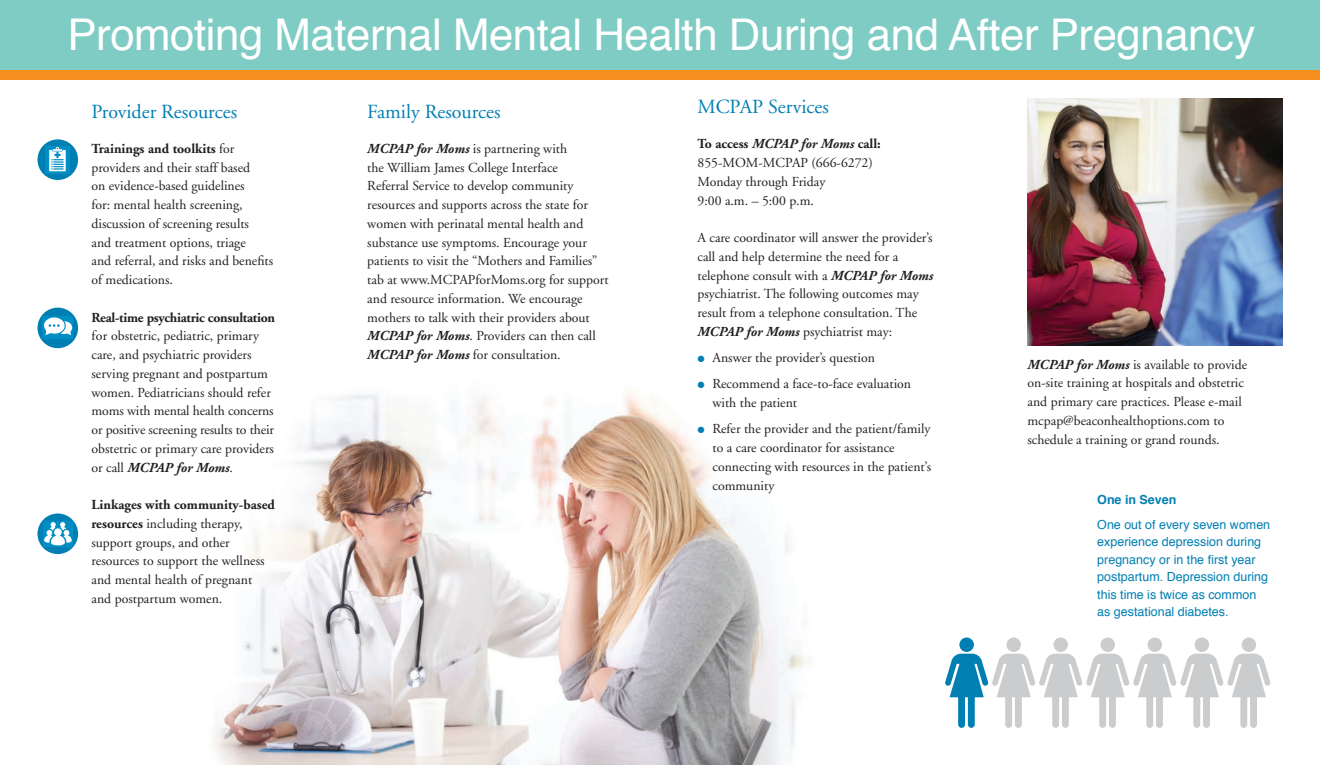
<style>
.page{position:relative;width:1320px;height:765px;background:#fff}
.page>*{position:absolute;margin:0;border:0;box-sizing:border-box;transform-origin:0 0}
.t1{font:43.75px "Helvetica";letter-spacing:-.01em;color:#fff}
.t2{font:20px "Adobe Garamond";color:#007fb2}
.t3{font:13.75px/18.8px "Adobe Garamond";color:#231f20}
.t4{font:700 13.75px "Adobe Garamond";letter-spacing:-.02em;color:#231f20}
.t5{font:12.5px/17.5px "Helvetica";color:#007fb2}
.t6{font:700 12.5px "Helvetica";color:#007fb2}
.s1{font-weight:700}
.s2{font-weight:700;font-style:italic}
.s3{font-family:"Mathematical Pi Six";font-size:8.75px;color:#007fb2}
</style>
<div class="page">
<img style="left:215px;top:389px;width:593px;height:376px">
<img style="left:1028px;top:99px;width:254px;height:247px">
<div style="left:0;top:0;width:1320px;height:73px;background:#7eccc3"></div>
<div style="left:0;top:71px;width:1320px;height:9px;background:#f68e1e"></div>
<div style="left:38px;top:139px;width:40px;height:41px;background:#007fb2;border-radius:50%"></div>
<div style="left:38px;top:308px;width:40px;height:40px;background:#007fb2;border-radius:50%"></div>
<svg style="left:38px;top:514px;width:40px;height:40px"></svg>
<div style="left:45px;top:146px;width:25px;height:28px;background:#008ec5"></div>
<svg style="left:49px;top:147px;width:17px;height:24px"></svg>
<div style="left:43px;top:317px;width:30px;height:22px;background:#008ec5"></div>
<svg style="left:44px;top:318px;width:28px;height:17px"></svg>
<div style="left:43px;top:521px;width:29px;height:25px;background:#008ec5"></div>
<svg style="left:44px;top:522px;width:28px;height:23px"></svg>
<div style="left:959px;top:638px;width:15px;height:14px;background:#007fb2;border-radius:50%"></div>
<div style="left:1006px;top:638px;width:15px;height:14px;background:#cbccce;border-radius:50%"></div>
<div style="left:1053px;top:638px;width:15px;height:14px;background:#cbccce;border-radius:50%"></div>
<div style="left:1101px;top:638px;width:14px;height:14px;background:#cbccce;border-radius:50%"></div>
<div style="left:1148px;top:638px;width:14px;height:14px;background:#cbccce;border-radius:50%"></div>
<div style="left:1195px;top:638px;width:14px;height:14px;background:#cbccce;border-radius:50%"></div>
<div style="left:1242px;top:638px;width:14px;height:14px;background:#cbccce;border-radius:50%"></div>
<svg style="left:945px;top:654px;width:325px;height:74px"></svg>
<h1 class="t1" style="left:68px;top:1px;width:1189px">Promoting Maternal Mental Health During and After Pregnancy</h1>
<h2 class="t2" style="left:91px;top:101px;width:147px">Provider Resources</h2>
<p class="t3" style="left:91px;top:139px;width:183px"><span class="s1">Trainings and toolkits</span> for providers and their staff based<br>on evidence-based guidelines<br>for: mental health screening, discussion of screening results<br>and treatment options, triage<br>and referral, and risks and benefits of medications.</p>
<p class="t4" style="left:91px;top:310px;width:185px">Real-time psychiatric consultation</p>
<p class="t3" style="left:91px;top:327px;width:184px">for obstetric, pediatric, primary care, and psychiatric providers serving pregnant and postpartum women. Pediatricians should refer moms with mental health concerns or positive screening results to their obstetric or primary care providers or call <span class="s2">MCPAP for Moms</span>.</p>
<p class="t3" style="left:91px;top:496px;width:185px"><span class="s1">Linkages with community-based resources</span> including therapy, support groups, and other resources to support the wellness and mental health of pregnant and postpartum women.</p>
<h2 class="t2" style="left:367px;top:101px;width:135px">Family Resources</h2>
<p class="t3" style="left:367px;top:139px;width:243px"><span class="s2">MCPAP for Moms</span> is partnering with<br>the William James College Interface<br>Referral Service to develop community resources and supports across the state for women with perinatal mental health and substance use symptoms. Encourage your patients to visit the “Mothers and Families” tab at www.MCPAPforMoms.org for support and resource information. We encourage mothers to talk with their providers about <span class="s2">MCPAP for Moms</span>. Providers can then call <span class="s2">MCPAP for Moms</span> for consultation.</p>
<h2 class="t2" style="left:698px;top:96px;width:133px">MCPAP Services</h2>
<p class="t3" style="left:698px;top:135px;width:185px"><span class="s1">To access</span> <span class="s2">MCPAP for Moms</span> <span class="s1">call:<br></span>855-MOM-MCPAP (666-6272)<br>Monday through Friday<br>9:00 a.m. – 5:00 p.m.</p>
<p class="t3" style="left:698px;top:229px;width:237px">A care coordinator will answer the provider’s call and help determine the need for a telephone consult with a <span class="s2">MCPAP for Moms </span>psychiatrist. The following outcomes may result from a telephone consultation. The <span class="s2">MCPAP for Moms</span> psychiatrist may:</p>
<p class="t3" style="left:698px;top:345px;width:215px;line-height:26.2px"><span class="s3">d</span> Answer the provider’s question<br><span class="s3">d</span> Recommend a face-to-face evaluation</p>
<p class="t3" style="left:698px;top:390px;width:234px;line-height:26.2px;text-indent:15px">with the patient<br><span class="s3">d</span> Refer the provider and the patient/family</p>
<p class="t3" style="left:713px;top:439px;width:220px">to a care coordinator for assistance connecting with resources in the patient’s community</p>
<p class="t3" style="left:1028px;top:355px;width:221px"><span class="s2">MCPAP for Moms</span> is available to provide on-site training at hospitals and obstetric and primary care practices. Please e-mail mcpap@beaconhealthoptions.com to schedule a training or grand rounds.</p>
<p class="t6" style="left:1097px;top:489px;width:81px">One in Seven</p>
<p class="t5" style="left:1097px;top:516px;width:174px">One out of every seven women experience depression during pregnancy or in the first year postpartum. Depression during this time is twice as common as gestational diabetes.</p>
</div>
